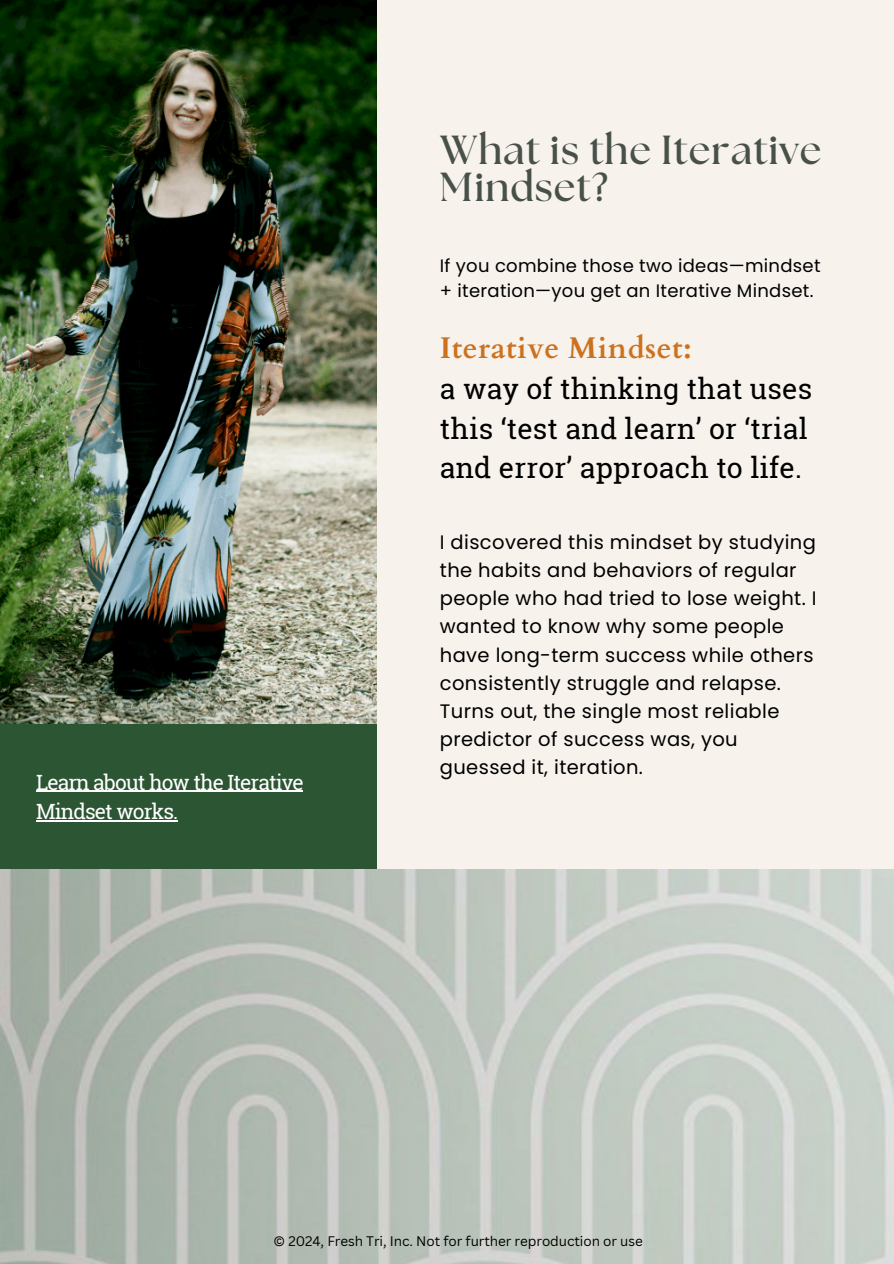
<style>
.page{position:relative;width:894px;height:1264px;background:#fff}
.page>*{position:absolute;margin:0;border:0;box-sizing:border-box;transform-origin:0 0}
.t1{font:700 40.5px/37.2px "The Seasons";letter-spacing:.025em;color:#485149}
.t2{font:700 30px "Cardo";letter-spacing:.015em;color:#cc721e}
.t3{font:28.5px/39.3px "Roboto Slab";letter-spacing:.01em;color:#000}
.t4{font:21px/29.2px "Roboto Slab";letter-spacing:-.045em;color:#fff}
.t5{font:19.5px/28.2px "Poppins";letter-spacing:.02em;color:#000}
.t6{font:18px/24.8px "Poppins";letter-spacing:.015em;color:#000}
.t7{font:13.5px "Canva Sans";letter-spacing:-.005em;color:#000}
</style>
<div class="page">
<div style="left:0;top:0;width:893px;height:1263px;background:#f7f2ec"></div>
<div style="left:0;top:723px;width:376px;height:146px;background:#2c5533"></div>
<img style="left:0;top:0;width:376px;height:723px">
<img style="left:0;top:869px;width:893px;height:394px">
<hr style="left:36px;top:791px;width:267px;height:1px;background:#fff">
<hr style="left:36px;top:820px;width:141px;height:1px;background:#fff">
<h2 class="t1" style="left:439px;top:133px;width:383px">What is the Iterative<br>Mindset?</h2>
<h5 class="t6" style="left:439px;top:253px;width:382px">If you combine those two ideas—mindset + iteration—you get an Iterative Mindset.</h5>
<h1 class="t4" style="left:36px;top:767px;width:269px">Learn about how the Iterative<br>Mindset works.</h1>
<h3 class="t2" style="left:439px;top:328px;width:253px">Iterative Mindset:</h3>
<h4 class="t3" style="left:439px;top:368px;width:374px">a way of thinking that uses this ‘test and learn’ or ‘trial and error’ approach to life.</h4>
<p class="t5" style="left:439px;top:528px;width:378px">I discovered this mindset by studying the habits and behaviors of regular people who had tried to lose weight. I wanted to know why some people have long-term success while others consistently struggle and relapse.<br>Turns out, the single most reliable predictor of success was, you guessed it, iteration.</p>
<p class="t7" style="left:273px;top:1231px;width:370px">© 2024, Fresh Tri, Inc. Not for further reproduction or use</p>
</div>
